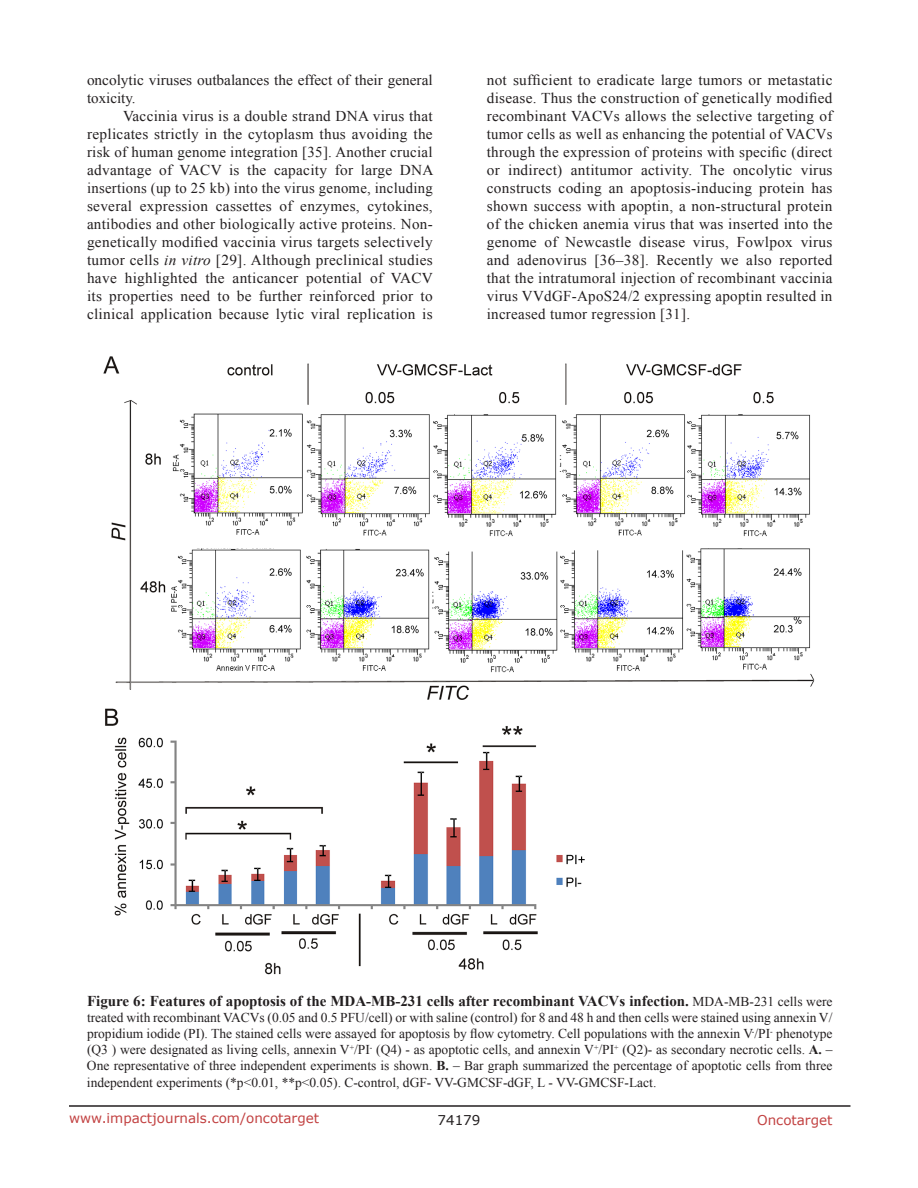
<style>
.page{position:relative;width:918px;height:1188px;background:#fff}
.page>*{position:absolute;margin:0;border:0;box-sizing:border-box;transform-origin:0 0}
.BodyText{font:15px/18px "Times New Roman";letter-spacing:.02em;color:#231f20;text-align:justify}
.figuretext{font:700 15px "Times New Roman";color:#231f20}
.BodyText-2{font:15px/18px "Times New Roman";color:#231f20}
.figuretext-2{font:13.5px/16.2px "Times New Roman";color:#231f20;text-align:justify}
.t1{font:13.5px "Verdana";color:#c24141}
.t2{font:13.5px "Verdana";color:#231f20}
.s1{font-style:italic}
.s2{font-weight:400;font-size:13.5px}
.s3{font-weight:700}
</style>
<div class="page">
<hr style="left:69px;top:1105px;width:781px;height:2px;background:#231f20">
<img style="left:103px;top:356px;width:712px;height:619px">
<p class="BodyText-2" style="left:87px;top:71px;width:347px">oncolytic viruses outbalances the effect of their general toxicity.</p>
<p class="BodyText" style="left:87px;top:107px;width:348px;text-indent:36px">Vaccinia virus is a double strand DNA virus that replicates strictly in the cytoplasm thus avoiding the risk of human genome integration [35]. Another crucial advantage of VACV is the capacity for large DNA insertions (up to 25 kb) into the virus genome, including several expression cassettes of enzymes, cytokines, antibodies and other biologically active proteins. Non&shy;genetically modified vaccinia virus targets selectively tumor cells <span class="s1">in vitro</span> [29]. Although preclinical studies have highlighted the anticancer potential of VACV its properties need to be further reinforced prior to clinical application because lytic viral replication is</p>
<p class="BodyText" style="left:487px;top:71px;width:347px">not sufficient to eradicate large tumors or metastatic disease. Thus the construction of genetically modified recombinant VACVs allows the selective targeting of tumor cells as well as enhancing the potential of VACVs through the expression of proteins with specific (direct or indirect) antitumor activity. The oncolytic virus constructs coding an apoptosis-inducing protein has shown success with apoptin, a non-structural protein of the chicken anemia virus that was inserted into the genome of Newcastle disease virus, Fowlpox virus and adenovirus [36–38]. Recently we also reported that the intratumoral injection of recombinant vaccinia virus VVdGF-ApoS24/2 expressing apoptin resulted in increased tumor regression [31].</p>
<p class="figuretext" style="left:87px;top:990px;width:747px">Figure 6: Features of apoptosis of the MDA-MB-231 cells after recombinant VACVs infection. <span class="s2">MDA-MB-231 cells were</span></p>
<p class="figuretext-2" style="left:87px;top:1009px;width:747px">treated with recombinant VACVs (0.05 and 0.5 PFU/cell) or with saline (control) for 8 and 48 h and then cells were stained using annexin V/ propidium iodide (PI). The stained cells were assayed for apoptosis by flow cytometry. Cell populations with the annexin V<sup>-</sup>/PI<sup>-</sup> phenotype (Q3 ) were designated as living cells, annexin V<sup>+</sup>/PI<sup>-</sup> (Q4) - as apoptotic cells, and annexin V<sup>+</sup>/PI<sup>+</sup> (Q2)- as secondary necrotic cells. <span class="s3">A.</span> – One representative of three independent experiments is shown. <span class="s3">B.</span> – Bar graph summarized the percentage of apoptotic cells from three independent experiments (*p&lt;0.01, **p&lt;0.05). C-control, dGF- VV-GMCSF-dGF, L - VV-GMCSF-Lact.</p>
<p class="t1" style="left:69px;top:1109px;width:252px">www.impactjournals.com/oncotarget</p>
<p class="t2" style="left:438px;top:1111px;width:44px">74179</p>
<p class="t1" style="left:757px;top:1111px;width:77px">Oncotarget</p>
</div>
